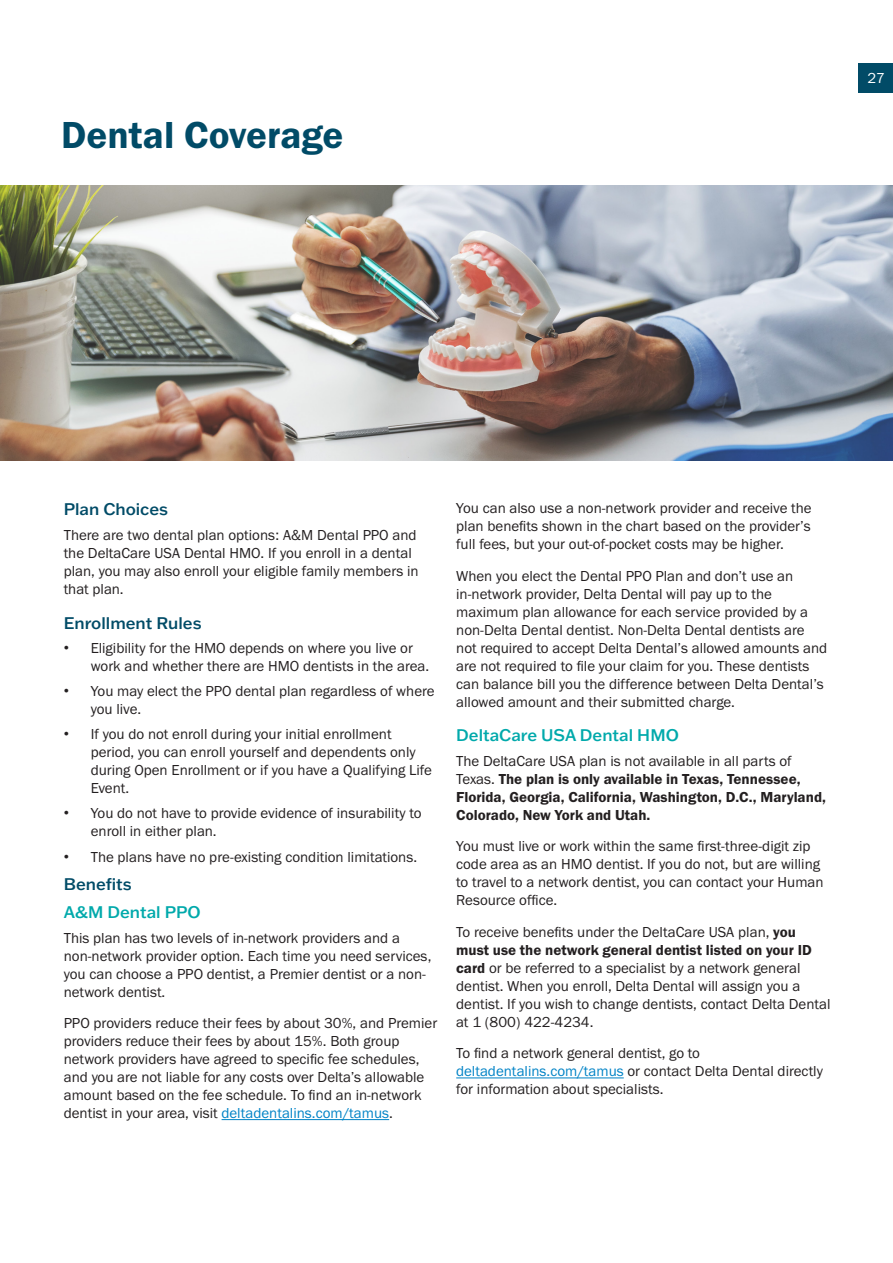
<style>
.page{position:relative;width:893px;height:1263px;background:#fff}
.page>*{position:absolute;margin:0;border:0;box-sizing:border-box;transform-origin:0 0}
.t1{font:39px "Franklin Gothic URW Dem";color:#014b67}
.BoxHeading{font:500 16.5px "Franklin Gothic ATF";color:#014b67}
.Definitions{font:500 16.5px "Franklin Gothic ATF";color:#00a9ab}
.Body_Text{font:15px/18px "Franklin Gothic URW Boo";color:#231f20}
.Body_Text-2{font:15px/18px "Franklin Gothic URW Dem";color:#231f20}
.t2{font:15px "Franklin Gothic URW Boo";color:#fff}
.s1{font-family:"Arial"}
.s2{color:#0083c6}
.s3{font-family:"Franklin Gothic URW Boo"}
.s4{font-family:"Franklin Gothic URW Dem"}
</style>
<div class="page">
<div style="left:859px;top:64px;width:34px;height:29px;background:#014b67"></div>
<hr style="left:222px;top:1119px;width:167px;height:1px;background:#0083c6">
<hr style="left:456px;top:1077px;width:168px;height:1px;background:#0083c6">
<img style="left:0;top:186px;width:893px;height:275px">
<p class="t1" style="left:61px;top:110px;width:284px">Dental Coverage</p>
<p class="t2" style="left:867px;top:69px;width:19px">27</p>
<p class="BoxHeading" style="left:64px;top:498px;width:106px">Plan Choices</p>
<p class="Body_Text" style="left:64px;top:526px;width:356px">There are two dental plan options: A&amp;M Dental PPO and the DeltaCare USA Dental HMO. If you enroll in a dental plan, you may also enroll your eligible family members in that plan.</p>
<p class="BoxHeading" style="left:64px;top:612px;width:139px">Enrollment Rules</p>
<p class="Body_Text" style="left:91px;top:639px;width:340px;text-indent:-27px"><span class="s1">•</span> Eligibility for the HMO depends on where you live or work and whether there are HMO dentists in the area.</p>
<p class="Body_Text" style="left:91px;top:682px;width:345px;text-indent:-27px"><span class="s1">•</span> You may elect the PPO dental plan regardless of where you live.</p>
<p class="Body_Text" style="left:91px;top:725px;width:343px;text-indent:-27px"><span class="s1">•</span> If you do not enroll during your initial enrollment period, you can enroll yourself and dependents only during Open Enrollment or if you have a Qualifying Life Event.</p>
<p class="Body_Text" style="left:91px;top:803px;width:332px;text-indent:-27px"><span class="s1">•</span> You do not have to provide evidence of insurability to enroll in either plan.</p>
<p class="Body_Text" style="left:64px;top:848px;width:355px"><span class="s1">•</span> The plans have no pre-existing condition limitations.</p>
<p class="BoxHeading" style="left:64px;top:873px;width:70px">Benefits</p>
<p class="Definitions" style="left:64px;top:901px;width:138px">A&amp;M Dental PPO</p>
<p class="Body_Text" style="left:64px;top:928px;width:369px">This plan has two levels of in-network providers and a non-network provider option. Each time you need services, you can choose a PPO dentist, a Premier dentist or a non&shy;network dentist.</p>
<p class="Body_Text" style="left:64px;top:1014px;width:375px">PPO providers reduce their fees by about 30%, and Premier providers reduce their fees by about 15%. Both group network providers have agreed to specific fee schedules, and you are not liable for any costs over Delta’s allowable amount based on the fee schedule. To find an in-network dentist in your area, visit <span class="s2">deltadentalins.com/tamus</span>.</p>
<p class="Body_Text" style="left:456px;top:499px;width:357px;text-align:justify">You can also use a non-network provider and receive the plan benefits shown in the chart based on the provider’s full fees, but your out-of-pocket costs may be higher.</p>
<p class="Body_Text" style="left:456px;top:566px;width:373px">When you elect the Dental PPO Plan and don’t use an in-network provider, Delta Dental will pay up to the maximum plan allowance for each service provided by a non-Delta Dental dentist. Non-Delta Dental dentists are not required to accept Delta Dental’s allowed amounts and are not required to file your claim for you. These dentists can balance bill you the difference between Delta Dental’s allowed amount and their submitted charge.</p>
<p class="Definitions" style="left:456px;top:724px;width:224px">DeltaCare USA Dental HMO</p>
<p class="Body_Text-2" style="left:456px;top:752px;width:371px"><span class="s3">The DeltaCare USA plan is not available in all parts of Texas.</span> The plan is only available in Texas, Tennessee, Florida, Georgia, California, Washington, D.C., Maryland, Colorado, New York and Utah.</p>
<p class="Body_Text" style="left:456px;top:837px;width:369px">You must live or work within the same first-three-digit zip code area as an HMO dentist. If you do not, but are willing to travel to a network dentist, you can contact your Human Resource office.</p>
<p class="Body_Text" style="left:456px;top:923px;width:376px">To receive benefits under the DeltaCare USA plan, <span class="s4">you must use the network general dentist listed on your ID card</span> or be referred to a specialist by a network general dentist. When you enroll, Delta Dental will assign you a dentist. If you wish to change dentists, contact Delta Dental at 1 (800) 422-4234.</p>
<p class="Body_Text" style="left:456px;top:1044px;width:368px">To find a network general dentist, go to <span class="s2">deltadentalins.com/tamus</span> or contact Delta Dental directly for information about specialists.</p>
</div>
